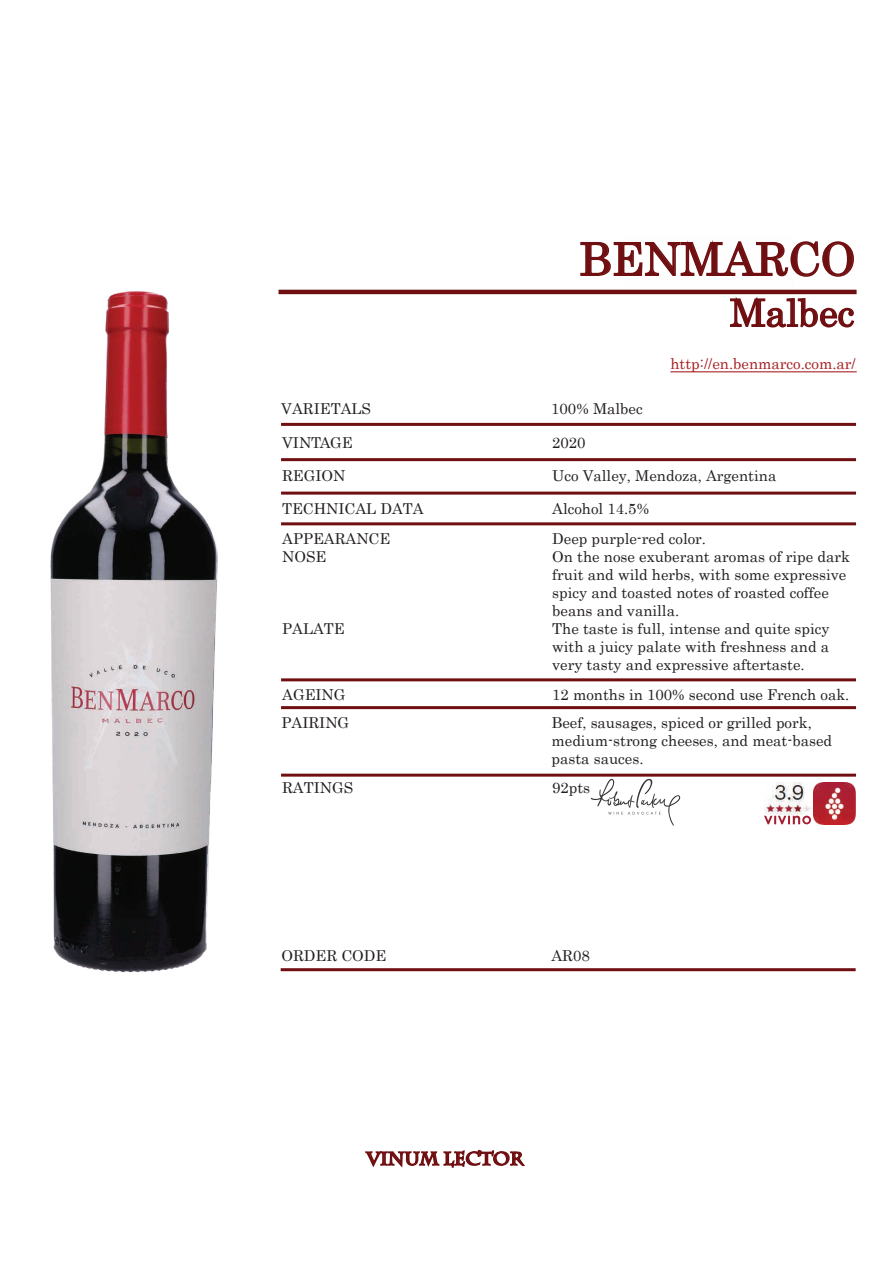
<style>
.page{position:relative;width:893px;height:1263px;background:#fff}
.page>*{position:absolute;margin:0;border:0;box-sizing:border-box;transform-origin:0 0}
.t1{font:45px "Century";color:#700f11}
.t2{font:37.5px "Century";color:#700f11}
.t3{font:700 18px "Charlemagne Std";color:#700f11}
.t4{font:15px/18px "Century";color:#231f20}
.t5{font:15px "Century";color:#a71e21}
</style>
<div class="page">
<hr style="left:278px;top:290px;width:579px;height:4px;background:#700f11">
<div style="left:281px;top:492px;width:575px;height:3px;border:2px solid #700f11"></div>
<div style="left:281px;top:522px;width:575px;height:3px;border:2px solid #700f11"></div>
<svg style="left:729px;top:292px;width:126px;height:36px"></svg>
<div style="left:281px;top:968px;width:575px;height:3px;border:2px solid #700f11"></div>
<svg style="left:580px;top:238px;width:274px;height:40px"></svg>
<div style="left:281px;top:423px;width:575px;height:3px;border:2px solid #700f11"></div>
<div style="left:281px;top:458px;width:575px;height:3px;border:2px solid #700f11"></div>
<svg style="left:365px;top:1149px;width:160px;height:19px"></svg>
<hr style="left:670px;top:371px;width:187px;height:1px;background:#a71e22">
<div style="left:281px;top:678px;width:575px;height:3px;border:2px solid #700f11"></div>
<div style="left:281px;top:706px;width:575px;height:3px;border:2px solid #700f11"></div>
<div style="left:281px;top:774px;width:575px;height:3px;border:2px solid #700f11"></div>
<img style="left:764px;top:815px;width:46px;height:10px">
<img style="left:50px;top:291px;width:168px;height:682px">
<img style="left:590px;top:778px;width:90px;height:47px">
<img style="left:765px;top:783px;width:47px;height:32px">
<img style="left:813px;top:782px;width:42px;height:42px">
<h1 class="t1" style="left:579px;top:221px;width:278px">BENMARCO</h1>
<h2 class="t2" style="left:730px;top:281px;width:126px">Malbec</h2>
<p class="t4" style="left:281px;top:398px;width:91px">VARIETALS</p>
<p class="t4" style="left:551px;top:398px;width:93px">100% Malbec</p>
<p class="t5" style="left:670px;top:351px;width:187px">http://en.benmarco.com.ar/</p>
<p class="t4" style="left:282px;top:432px;width:72px">VINTAGE</p>
<p class="t4" style="left:552px;top:432px;width:35px">2020</p>
<p class="t4" style="left:282px;top:465px;width:65px">REGION</p>
<p class="t4" style="left:552px;top:465px;width:226px">Uco Valley, Mendoza, Argentina</p>
<p class="t4" style="left:282px;top:498px;width:143px">TECHNICAL DATA</p>
<p class="t4" style="left:552px;top:498px;width:98px">Alcohol 14.5%</p>
<p class="t4" style="left:282px;top:528px;width:110px">APPEARANCE</p>
<p class="t4" style="left:552px;top:528px;width:155px">Deep purple-red color.</p>
<p class="t4" style="left:282px;top:546px;width:46px">NOSE</p>
<p class="t4" style="left:552px;top:546px;width:299px">On the nose exuberant aromas of ripe dark fruit and wild herbs, with some expressive spicy and toasted notes of roasted coffee beans and vanilla.</p>
<p class="t4" style="left:282px;top:618px;width:64px">PALATE</p>
<p class="t4" style="left:552px;top:618px;width:279px;text-align:justify">The taste is full, intense and quite spicy with a juicy palate with freshness and a very tasty and expressive aftertaste.</p>
<p class="t4" style="left:282px;top:684px;width:65px">AGEING</p>
<p class="t4" style="left:552px;top:684px;width:299px">12 months in 100% second use French oak.</p>
<p class="t4" style="left:282px;top:713px;width:69px">PAIRING</p>
<p class="t4" style="left:551px;top:713px;width:282px">Beef, sausages, spiced or grilled pork, medium-strong cheeses, and meat-based pasta sauces.</p>
<p class="t4" style="left:282px;top:777px;width:73px">RATINGS</p>
<p class="t4" style="left:552px;top:777px;width:40px">92pts</p>
<p class="t4" style="left:281px;top:945px;width:106px">ORDER CODE</p>
<p class="t4" style="left:551px;top:945px;width:40px">AR08</p>
<p class="t3" style="left:367px;top:1148px;width:158px">VINUM LECTOR</p>
</div>
